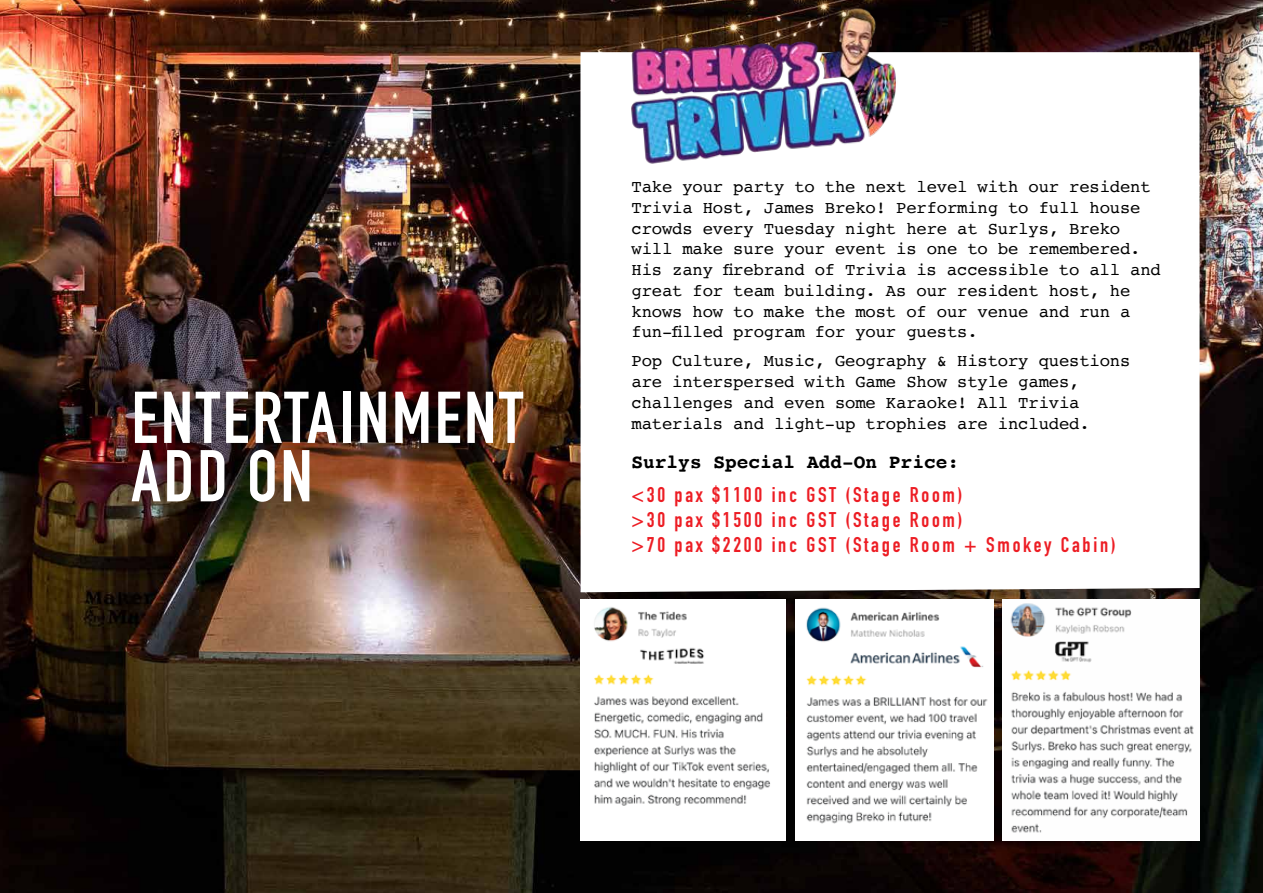
<style>
.page{position:relative;width:1263px;height:893px;background:#fff}
.page>*{position:absolute;margin:0;border:0;box-sizing:border-box;transform-origin:0 0}
.t1{font:700 72px/58.3px "DIN Condensed";letter-spacing:.04em;color:#fff}
.t2{font:700 21px/25px "DIN Condensed";letter-spacing:.13em;color:#ed1d24}
.t3{font:700 19.5px "Courier";color:#000}
.t4{font:17.25px/20.7px "Courier";letter-spacing:-.01em;color:#000}
</style>
<div class="page">
<img style="left:0;top:0;width:1263px;height:893px">
<div style="left:74px;top:331px;width:504px;height:230px;background:#000;opacity:.55"></div>
<svg style="left:580px;top:52px;width:619px;height:540px"></svg>
<div style="left:580px;top:599px;width:206px;height:242px;background:#fff"></div>
<img style="left:594px;top:607px;width:177px;height:199px">
<img style="left:1003px;top:599px;width:196px;height:242px">
<div style="left:795px;top:599px;width:198px;height:242px;background:#fff"></div>
<img style="left:806px;top:607px;width:182px;height:217px">
<img style="left:630px;top:6px;width:267px;height:159px">
<h1 class="t1" style="left:131px;top:388px;width:393px">ENTERTAINMENT<br>ADD ON</h1>
<p class="t4" style="left:631px;top:176px;width:531px">Take your party to the next level with our resident Trivia Host, James Breko! Performing to full house crowds every Tuesday night here at Surlys, Breko will make sure your event is one to be remembered.<br>His zany firebrand of Trivia is accessible to all and great for team building. As our resident host, he knows how to make the most of our venue and run a fun-filled program for your guests.</p>
<p class="t4" style="left:631px;top:350px;width:500px">Pop Culture, Music, Geography &amp; History questions are interspersed with Game Show style games, challenges and even some Karaoke! All Trivia materials and light-up trophies are included.</p>
<p class="t3" style="left:631px;top:446px;width:329px">Surlys Special Add-On Price:</p>
<p class="t2" style="left:631px;top:482px;width:486px">&lt;30 pax $1100 inc GST (Stage Room)<br>&gt;30 pax $1500 inc GST (Stage Room)<br>&gt;70 pax $2200 inc GST (Stage Room + Smokey Cabin)</p>
</div>
